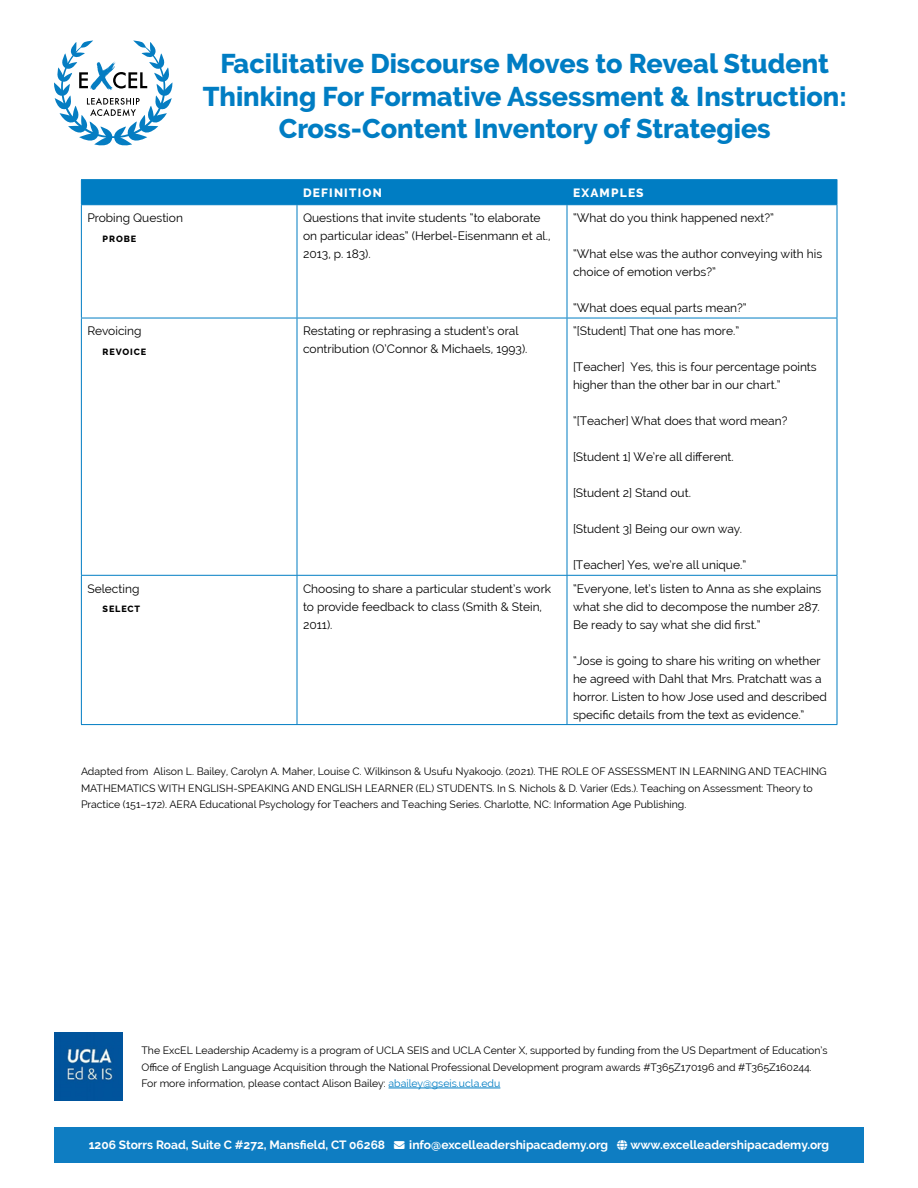
<style>
.page{position:relative;width:918px;height:1188px;background:#fff}
.page>*{position:absolute;margin:0;border:0;box-sizing:border-box;transform-origin:0 0}
.t1{font:800 27px/32.4px "Raleway";color:#007dc3;text-align:center}
.t2{font:12px/18px "Raleway";color:#000}
.t3{font:700 12px "Raleway";color:#fff}
.t4{font:800 12px "Raleway";letter-spacing:.1em;color:#fff}
.t5{font:10.5px/16.5px "Raleway";color:#000}
.t6{font:800 9px "Raleway";letter-spacing:.1em;color:#000}
.s1{color:#007dc3}
</style>
<div class="page">
<svg style="left:54px;top:40px;width:118px;height:105px"></svg>
<hr style="left:81px;top:179px;width:216px;height:1px;background:#007dc3">
<hr style="left:297px;top:179px;width:270px;height:1px;background:#007dc3">
<hr style="left:567px;top:179px;width:270px;height:1px;background:#007dc3">
<div style="left:81px;top:180px;width:757px;height:25px;background:#007dc3"></div>
<hr style="left:81px;top:204px;width:216px;height:1px;background:#007dc3">
<hr style="left:81px;top:205px;width:1px;height:113px;background:#007dc3">
<hr style="left:297px;top:204px;width:270px;height:1px;background:#007dc3">
<hr style="left:297px;top:205px;width:1px;height:113px;background:#007dc3">
<hr style="left:567px;top:204px;width:270px;height:1px;background:#007dc3">
<hr style="left:567px;top:205px;width:1px;height:113px;background:#007dc3">
<hr style="left:837px;top:205px;width:1px;height:113px;background:#007dc3">
<hr style="left:81px;top:318px;width:216px;height:1px;background:#007dc3">
<hr style="left:81px;top:318px;width:1px;height:257px;background:#007dc3">
<hr style="left:297px;top:318px;width:270px;height:1px;background:#007dc3">
<hr style="left:297px;top:318px;width:1px;height:257px;background:#007dc3">
<hr style="left:567px;top:318px;width:270px;height:1px;background:#007dc3">
<hr style="left:567px;top:318px;width:1px;height:257px;background:#007dc3">
<hr style="left:837px;top:318px;width:1px;height:257px;background:#007dc3">
<hr style="left:81px;top:575px;width:216px;height:1px;background:#007dc3">
<hr style="left:81px;top:576px;width:1px;height:148px;background:#007dc3">
<hr style="left:297px;top:575px;width:270px;height:1px;background:#007dc3">
<hr style="left:297px;top:576px;width:1px;height:148px;background:#007dc3">
<hr style="left:567px;top:575px;width:270px;height:1px;background:#007dc3">
<hr style="left:567px;top:576px;width:1px;height:148px;background:#007dc3">
<hr style="left:837px;top:576px;width:1px;height:148px;background:#007dc3">
<hr style="left:81px;top:724px;width:216px;height:1px;background:#007dc3">
<hr style="left:297px;top:724px;width:270px;height:1px;background:#007dc3">
<hr style="left:567px;top:724px;width:270px;height:1px;background:#007dc3">
<div style="left:54px;top:1127px;width:810px;height:35px;background:#0e7dc2"></div>
<hr style="left:389px;top:1088px;width:111px;height:1px;background:#007dc3">
<img style="left:55px;top:1033px;width:67px;height:67px">
<h1 class="t1" style="left:203px;top:48px;width:646px">Facilitative Discourse Moves to Reveal Student<br>Thinking For Formative Assessment &amp; Instruction:<br>Cross-Content Inventory of Strategies</h1>
<p class="t4" style="left:303px;top:186px;width:80px">DEFINITION</p>
<p class="t4" style="left:573px;top:186px;width:72px">EXAMPLES</p>
<p class="t2" style="left:87px;top:209px;width:97px">Probing Question</p>
<p class="t6" style="left:103px;top:233px;width:35px">PROBE</p>
<p class="t2" style="left:303px;top:209px;width:249px">Questions that invite students “to elaborate on particular ideas” (Herbel-Eisenmann et al.,<br>2013, p. 183).</p>
<p class="t2" style="left:573px;top:209px;width:203px">“What do you think happened next?”</p>
<p class="t2" style="left:573px;top:245px;width:251px">“What else was the author conveying with his choice of emotion verbs?”</p>
<p class="t2" style="left:573px;top:299px;width:175px">“What does equal parts mean?”</p>
<p class="t2" style="left:87px;top:322px;width:56px">Revoicing</p>
<p class="t6" style="left:103px;top:347px;width:45px">REVOICE</p>
<p class="t2" style="left:303px;top:322px;width:226px">Restating or rephrasing a student’s oral contribution (O’Connor &amp; Michaels, 1993).</p>
<p class="t2" style="left:573px;top:322px;width:168px">“[Student] That one has more.”</p>
<p class="t2" style="left:573px;top:358px;width:245px">[Teacher] Yes, this is four percentage points higher than the other bar in our chart.”</p>
<p class="t2" style="left:573px;top:412px;width:216px">“[Teacher] What does that word mean?</p>
<p class="t2" style="left:573px;top:448px;width:162px">[Student 1] We’re all different.</p>
<p class="t2" style="left:573px;top:484px;width:119px">[Student 2] Stand out.</p>
<p class="t2" style="left:573px;top:520px;width:171px">[Student 3] Being our own way.</p>
<p class="t2" style="left:573px;top:556px;width:175px">[Teacher] Yes, we’re all unique.”</p>
<p class="t2" style="left:87px;top:579px;width:54px">Selecting</p>
<p class="t6" style="left:103px;top:604px;width:39px">SELECT</p>
<p class="t2" style="left:303px;top:579px;width:250px">Choosing to share a particular student’s work to provide feedback to class (Smith &amp; Stein,<br>2011).</p>
<p class="t2" style="left:573px;top:579px;width:250px">“Everyone, let’s listen to Anna as she explains what she did to decompose the number 287.<br>Be ready to say what she did first.”</p>
<p class="t2" style="left:573px;top:651px;width:256px">“Jose is going to share his writing on whether he agreed with Dahl that Mrs. Pratchatt was a horror. Listen to how Jose used and described specific details from the text as evidence.”</p>
<p class="t5" style="left:81px;top:763px;width:747px">Adapted from Alison L. Bailey, Carolyn A. Maher, Louise C. Wilkinson &amp; Usufu Nyakoojo. (2021). THE ROLE OF ASSESSMENT IN LEARNING AND TEACHING<br>MATHEMATICS WITH ENGLISH-SPEAKING AND ENGLISH LEARNER (EL) STUDENTS. In S. Nichols &amp; D. Varier (Eds.). Teaching on Assessment: Theory to<br>Practice (151–172). AERA Educational Psychology for Teachers and Teaching Series. Charlotte, NC: Information Age Publishing.</p>
<p class="t5" style="left:141px;top:1042px;width:688px">The ExcEL Leadership Academy is a program of UCLA SEIS and UCLA Center X, supported by funding from the US Department of Education’s<br>Office of English Language Acquisition through the National Professional Development program awards #T365Z170196 and #T365Z160244.<br>For more information, please contact Alison Bailey: <span class="s1">abailey@gseis.ucla.edu</span></p>
<p class="t3" style="left:89px;top:1138px;width:521px">1206 Storrs Road, Suite C #272, Mansfield, CT 06268 → info@excelleadershipacademy.org</p>
<p class="t3" style="left:630px;top:1138px;width:200px">www.excelleadershipacademy.org</p>
</div>
